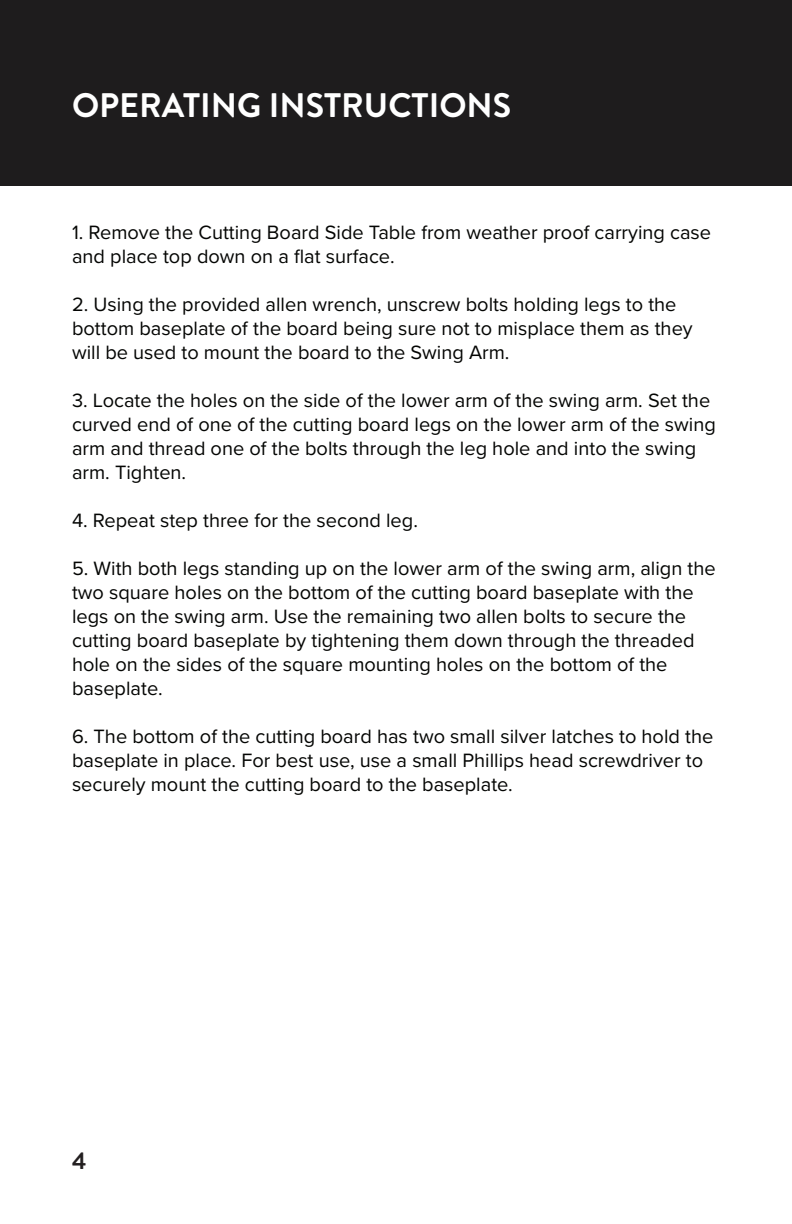
<style>
.page{position:relative;width:792px;height:1224px;background:#fff}
.page>*{position:absolute;margin:0;border:0;box-sizing:border-box;transform-origin:0 0}
.t1{font:700 34px "Brandon Grotesque";color:#fff}
.t2{font:700 24px "Brandon Grotesque";color:#231f20}
.text_blox{font:20px/24px "Proxima Nova";color:#040503}
</style>
<div class="page">
<div style="left:0;top:0;width:792px;height:186px;background:#1e1c1d"></div>
<p class="t1" style="left:72px;top:82px;width:441px">OPERATING INSTRUCTIONS</p>
<p class="text_blox" style="left:72px;top:219px;width:641px">1. Remove the Cutting Board Side Table from weather proof carrying case and place top down on a flat surface.</p>
<p class="text_blox" style="left:72px;top:291px;width:622px">2. Using the provided allen wrench, unscrew bolts holding legs to the bottom baseplate of the board being sure not to misplace them as they will be used to mount the board to the Swing Arm.</p>
<p class="text_blox" style="left:72px;top:387px;width:645px">3. Locate the holes on the side of the lower arm of the swing arm. Set the curved end of one of the cutting board legs on the lower arm of the swing arm and thread one of the bolts through the leg hole and into the swing arm. Tighten.</p>
<p class="text_blox" style="left:72px;top:507px;width:347px">4. Repeat step three for the second leg.</p>
<p class="text_blox" style="left:72px;top:555px;width:645px">5. With both legs standing up on the lower arm of the swing arm, align the two square holes on the bottom of the cutting board baseplate with the legs on the swing arm. Use the remaining two allen bolts to secure the cutting board baseplate by tightening them down through the threaded hole on the sides of the square mounting holes on the bottom of the baseplate.</p>
<p class="text_blox" style="left:72px;top:723px;width:643px">6. The bottom of the cutting board has two small silver latches to hold the baseplate in place. For best use, use a small Phillips head screwdriver to securely mount the cutting board to the baseplate.</p>
<p class="t2" style="left:72px;top:1144px;width:16px">4</p>
</div>
